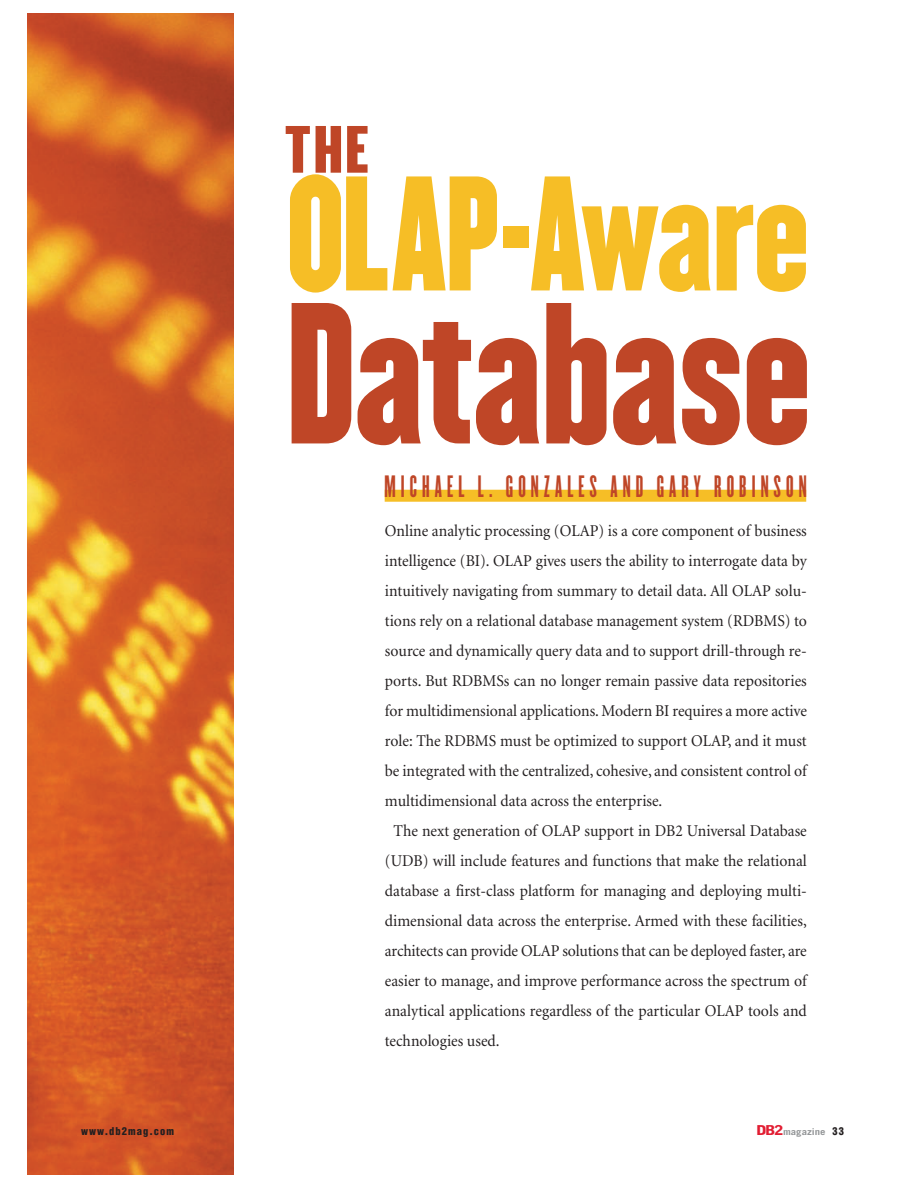
<style>
.page{position:relative;width:918px;height:1188px;background:#fff}
.page>*{position:absolute;margin:0;border:0;box-sizing:border-box;transform-origin:0 0}
.t1{font:175.5px "Champion HTF Welterweight";letter-spacing:-.005em;color:#bf4627;scale:.8 1}
.t2{font:142.5px "Champion HTF Welterweight";color:#f6be26;scale:.8 1}
.t3{font:58.35px "Champion HTF Lightweight";color:#bf4627;scale:1.11 1}
.t4{font:27px "Champion HTF Bantamweight";letter-spacing:.19em;color:#bf4627}
.t5{font:16.5px "Minion";color:#231f20;scale:.95 1}
.t6{font:900 condensed 10.5px "Helvetica";letter-spacing:.1em;color:#231f20}
.t7{font:700 9px "Trade Gothic";color:#949698;scale:1.2 1}
.s1{font-family:"Bell Gothic";font-weight:900;font-size:13.5px;color:#e21d32}
.s2{font-family:"Helvetica";font-weight:900;font-stretch:condensed;font-size:10.5px;color:#231f20}
</style>
<div class="page">
<img style="left:27px;top:14px;width:206px;height:1160px">
<div style="left:385px;top:490px;width:421px;height:12px;background:#f6be26"></div>
<h3 class="t3" style="left:285px;top:130px;width:77px">THE</h3>
<h2 class="t2" style="left:287px;top:172px;width:655px">OLAP-Aware</h2>
<h1 class="t1" style="left:287px;top:297px;width:657px">Database</h1>
<h3 class="t4" style="left:384px;top:474px;width:424px">MICHAEL L. GONZALES AND GARY ROBINSON</h3>
<p class="t5" style="left:385px;top:524px;width:446px">Online analytic processing (OLAP) is a core component of business</p>
<p class="t5" style="left:385px;top:554px;width:446px">intelligence (BI). OLAP gives users the ability to interrogate data by</p>
<p class="t5" style="left:385px;top:584px;width:446px">intuitively navigating from summary to detail data. All OLAP solu-</p>
<p class="t5" style="left:385px;top:614px;width:446px">tions rely on a relational database management system (RDBMS) to</p>
<p class="t5" style="left:385px;top:644px;width:446px">source and dynamically query data and to support drill-through re-</p>
<p class="t5" style="left:385px;top:674px;width:446px">ports. But RDBMSs can no longer remain passive data repositories</p>
<p class="t5" style="left:385px;top:704px;width:446px">for multidimensional applications. Modern BI requires a more active</p>
<p class="t5" style="left:385px;top:734px;width:446px">role: The RDBMS must be optimized to support OLAP, and it must</p>
<p class="t5" style="left:385px;top:764px;width:446px">be integrated with the centralized, cohesive, and consistent control of</p>
<p class="t5" style="left:385px;top:794px;width:294px">multidimensional data across the enterprise.</p>
<p class="t5" style="left:394px;top:824px;width:437px">The next generation of OLAP support in DB2 Universal Database</p>
<p class="t5" style="left:385px;top:854px;width:446px">(UDB) will include features and functions that make the relational</p>
<p class="t5" style="left:385px;top:884px;width:446px">database a first-class platform for managing and deploying multi-</p>
<p class="t5" style="left:385px;top:914px;width:446px">dimensional data across the enterprise. Armed with these facilities,</p>
<p class="t5" style="left:385px;top:944px;width:446px">architects can provide OLAP solutions that can be deployed faster, are</p>
<p class="t5" style="left:385px;top:974px;width:446px">easier to manage, and improve performance across the spectrum of</p>
<p class="t5" style="left:385px;top:1004px;width:446px">analytical applications regardless of the particular OLAP tools and</p>
<p class="t5" style="left:385px;top:1034px;width:122px">technologies used.</p>
<p class="t6" style="left:81px;top:1127px;width:95px">www.db2mag.com</p>
<p class="t7" style="left:756px;top:1129px;width:75px"><span class="s1">DB2</span>magazine <span class="s2">33</span></p>
</div>
